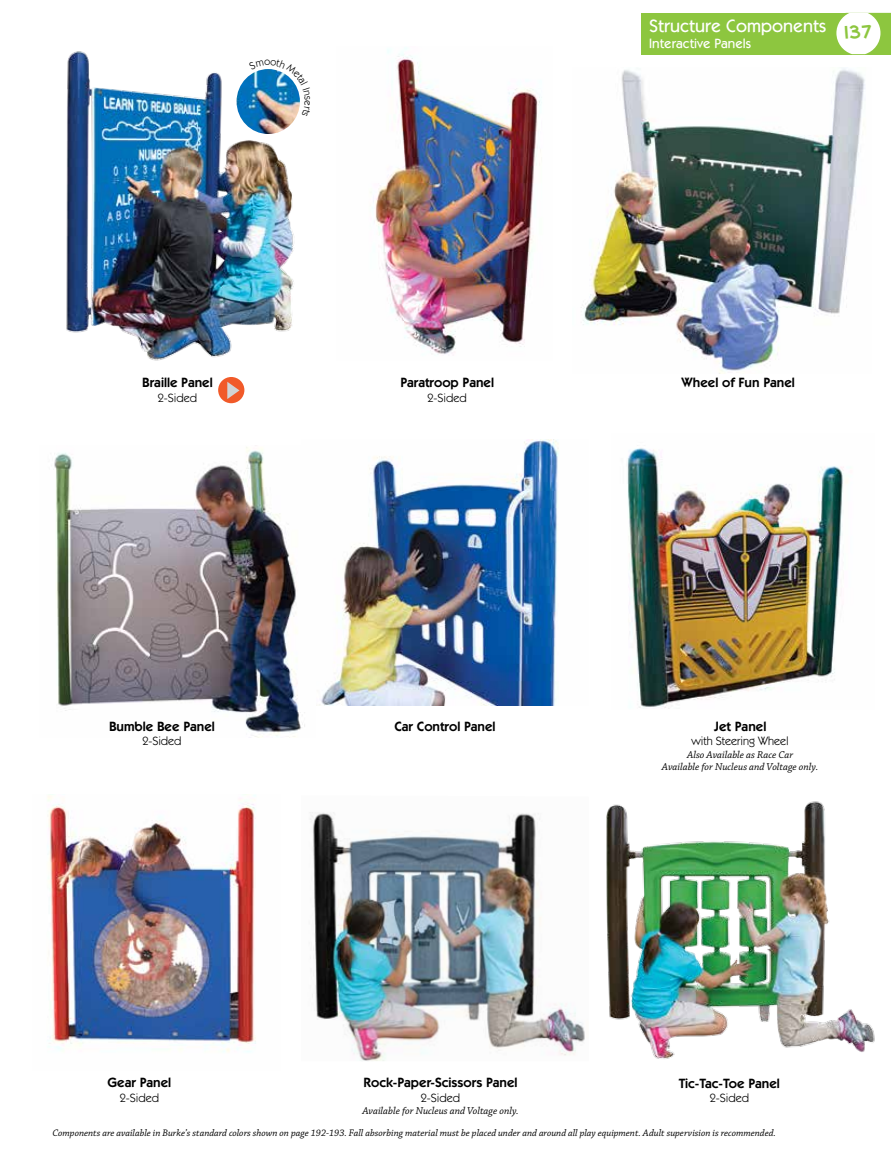
<style>
.page{position:relative;width:891px;height:1161px;background:#fff}
.page>*{position:absolute;margin:0;border:0;box-sizing:border-box;transform-origin:0 0}
.t1{font:21px "Creative Block BB";color:#8dc63f}
.t2{font:500 18px "Itc Kabel";color:#fff}
.t3{font:600 13.5px "Itc Kabel";color:#000}
.t4{font:500 13.5px "Itc Kabel";color:#fff}
.t5{font:12px "Itc Kabel";color:#000}
.t6{font:italic 10.5px/12.6px "Chaparral Pro";color:#000;text-align:center}
.t7{font:italic 10.05px "Chaparral Pro";color:#000}
</style>
<div class="page">
<div style="left:218px;top:377px;width:26px;height:26px;background:#f15a29;border-radius:50%"></div>
<svg style="left:227px;top:382px;width:13px;height:17px"></svg>
<div style="left:641px;top:13px;width:250px;height:41px;background:#8dc63f"></div>
<svg style="left:836px;top:13px;width:45px;height:41px"></svg>
<img style="left:319px;top:440px;width:240px;height:265px">
<img style="left:54px;top:447px;width:251px;height:291px">
<img style="left:627px;top:448px;width:221px;height:261px">
<img style="left:370px;top:48px;width:172px;height:307px">
<img style="left:48px;top:795px;width:208px;height:257px">
<img style="left:606px;top:801px;width:269px;height:258px">
<img style="left:581px;top:68px;width:284px;height:306px">
<img style="left:310px;top:812px;width:275px;height:249px">
<img style="left:66px;top:51px;width:228px;height:310px">
<img style="left:235px;top:67px;width:61px;height:69px">
<div style="left:233px;top:65px;width:71px;height:73px;border:4px solid #fff;border-radius:50%"></div>
<img style="left:249px;top:59px;width:55px;height:58px">
<h2 class="t2" style="left:649px;top:15px;width:179px">Structure Components</h2>
<h3 class="t4" style="left:649px;top:36px;width:104px">Interactive Panels</h3>
<h1 class="t1" style="left:844px;top:23px;width:29px">i37</h1>
<h3 class="t3" style="left:142px;top:375px;width:72px">Braille Panel</h3>
<p class="t5" style="left:158px;top:390px;width:41px">2-Sided</p>
<h3 class="t3" style="left:400px;top:375px;width:95px">Paratroop Panel</h3>
<p class="t5" style="left:428px;top:390px;width:41px">2-Sided</p>
<h3 class="t3" style="left:682px;top:375px;width:115px">Wheel of Fun Panel</h3>
<h3 class="t3" style="left:109px;top:718px;width:107px">Bumble Bee Panel</h3>
<p class="t5" style="left:142px;top:734px;width:41px">2-Sided</p>
<h3 class="t3" style="left:394px;top:718px;width:103px">Car Control Panel</h3>
<h3 class="t3" style="left:714px;top:718px;width:54px">Jet Panel</h3>
<p class="t5" style="left:691px;top:734px;width:99px">with Steering Wheel</p>
<p class="t6" style="left:662px;top:749px;width:158px">Also Available as Race Car<br>Available for Nucleus and Voltage only.</p>
<h3 class="t3" style="left:108px;top:1075px;width:65px">Gear Panel</h3>
<p class="t5" style="left:120px;top:1090px;width:41px">2-Sided</p>
<h3 class="t3" style="left:364px;top:1075px;width:155px">Rock-Paper-Scissors Panel</h3>
<p class="t5" style="left:421px;top:1090px;width:41px">2-Sided</p>
<p class="t6" style="left:362px;top:1105px;width:158px">Available for Nucleus and Voltage only.</p>
<h3 class="t3" style="left:679px;top:1075px;width:103px">Tic-Tac-Toe Panel</h3>
<p class="t5" style="left:710px;top:1091px;width:41px">2-Sided</p>
<p class="t7" style="left:52px;top:1128px;width:725px">Components are available in Burke’s standard colors shown on page 192-193. Fall absorbing material must be placed under and around all play equipment. Adult supervision is recommended.</p>
</div>
